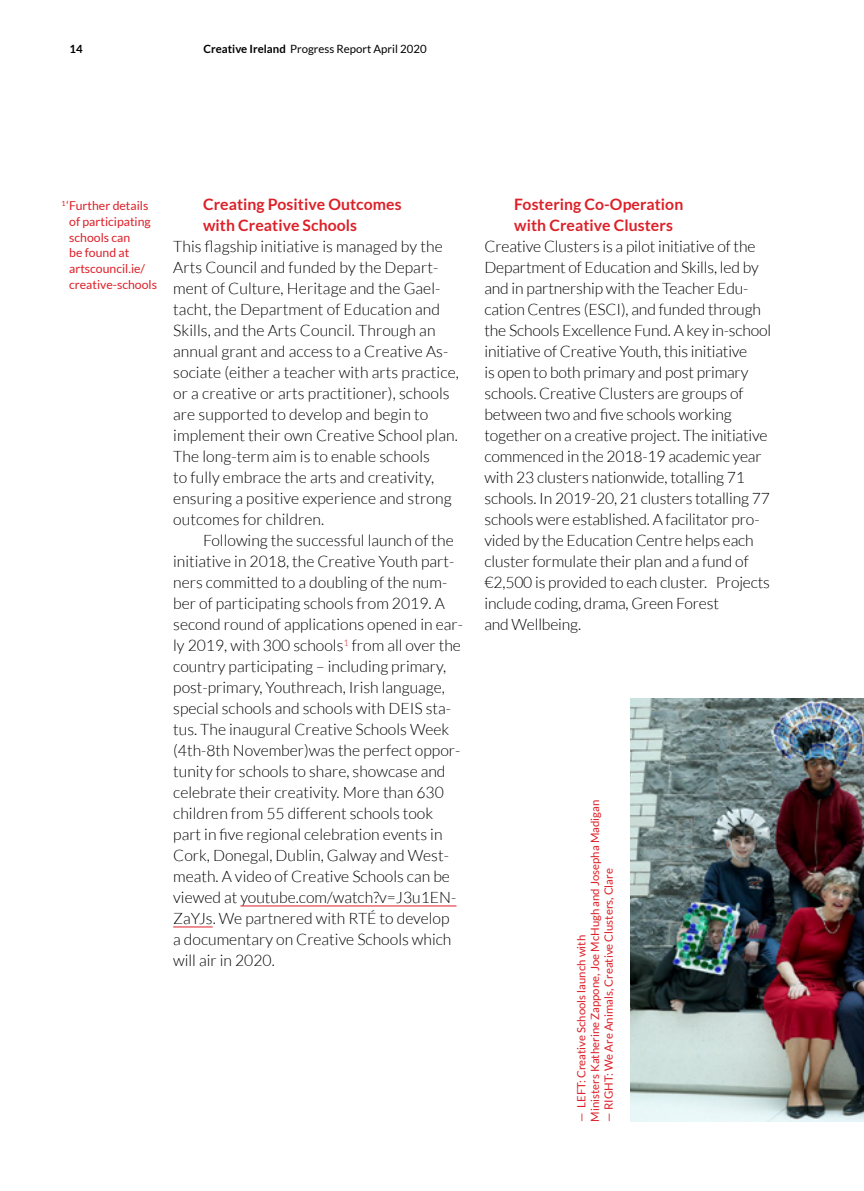
<style>
.page{position:relative;width:864px;height:1191px;background:#fff}
.page>*{position:absolute;margin:0;border:0;box-sizing:border-box;transform-origin:0 0}
.t1{font:300 15.75px/21px "Lato";color:#000}
.t2{font:700 15.75px/21px "Lato";letter-spacing:.005em;color:#dc2028}
.t3{font:12.25px/15.8px "Lato";color:#dc2028}
.t4{font:11.38px/13.7px "Lato";color:#dc2028}
.t5{font:11.38px "Lato";color:#000}
.t6{font:700 11.38px "Lato";color:#000}
.s1{font-weight:700}
</style>
<div class="page">
<hr style="left:240px;top:905px;width:216px;height:1px;background:#dc2028">
<hr style="left:173px;top:926px;width:40px;height:1px;background:#dc2028">
<img style="left:630px;top:698px;width:233px;height:423px">
<p class="t6" style="left:69px;top:42px;width:15px">14</p>
<p class="t5" style="left:203px;top:42px;width:224px"><span class="s1">Creative Ireland</span> Progress Report April 2020</p>
<p class="t3" style="left:69px;top:198px;width:89px;text-indent:-8px"><sup>1</sup> ‘Further details of participating schools can<br>be found at artscouncil.ie/ creative-schools</p>
<p class="t2" style="left:203px;top:194px;width:200px">Creating Positive Outcomes with Creative Schools</p>
<p class="t1" style="left:173px;top:236px;width:287px">This flagship initiative is managed by the Arts Council and funded by the Depart&shy;ment of Culture, Heritage and the Gael&shy;tacht, the Department of Education and Skills, and the Arts Council. Through an annual grant and access to a Creative As&shy;sociate (either a teacher with arts practice, or a creative or arts practitioner), schools are supported to develop and begin to implement their own Creative School plan.<br>The long-term aim is to enable schools<br>to fully embrace the arts and creativity, ensuring a positive experience and strong outcomes for children.</p>
<p class="t1" style="left:173px;top:530px;width:291px;text-indent:30px">Following the successful launch of the initiative in 2018, the Creative Youth part&shy;ners committed to a doubling of the num&shy;ber of participating schools from 2019. A second round of applications opened in ear&shy;ly 2019, with 300 schools<sup>1</sup> from all over the country participating – including primary, post-primary, Youthreach, Irish language, special schools and schools with DEIS sta&shy;tus. The inaugural Creative Schools Week (4th-8th November)was the perfect oppor&shy;tunity for schools to share, showcase and celebrate their creativity. More than 630 children from 55 different schools took part in five regional celebration events in Cork, Donegal, Dublin, Galway and West&shy;meath. A video of Creative Schools can be viewed at youtube.com/watch?v=J3u1EN-ZaYJs. We partnered with RTÉ to develop<br>a documentary on Creative Schools which will air in 2020.</p>
<p class="t2" style="left:514px;top:193px;width:170px">Fostering Co-Operation with Creative Clusters</p>
<p class="t1" style="left:484px;top:236px;width:288px">Creative Clusters is a pilot initiative of the Department of Education and Skills, led by and in partnership with the Teacher Edu&shy;cation Centres (ESCI), and funded through the Schools Excellence Fund. A key in-school initiative of Creative Youth, this initiative<br>is open to both primary and post primary schools. Creative Clusters are groups of between two and five schools working together on a creative project. The initiative commenced in the 2018-19 academic year with 23 clusters nationwide, totalling 71 schools. In 2019-20, 21 clusters totalling 77 schools were established. A facilitator pro&shy;vided by the Education Centre helps each cluster formulate their plan and a fund of €2,500 is provided to each cluster. Projects include coding, drama, Green Forest<br>and Wellbeing.</p>
<p class="t4" style="left:574px;top:1121px;width:323px;rotate:-90deg">— LEFT: Creative Schools launch with<br>Ministers Katherine Zappone, Joe McHugh and Josepha Madigan</p>
<p class="t4" style="left:601px;top:1121px;width:255px;rotate:-90deg">— RIGHT: We Are Animals, Creative Clusters, Clare</p>
</div>
